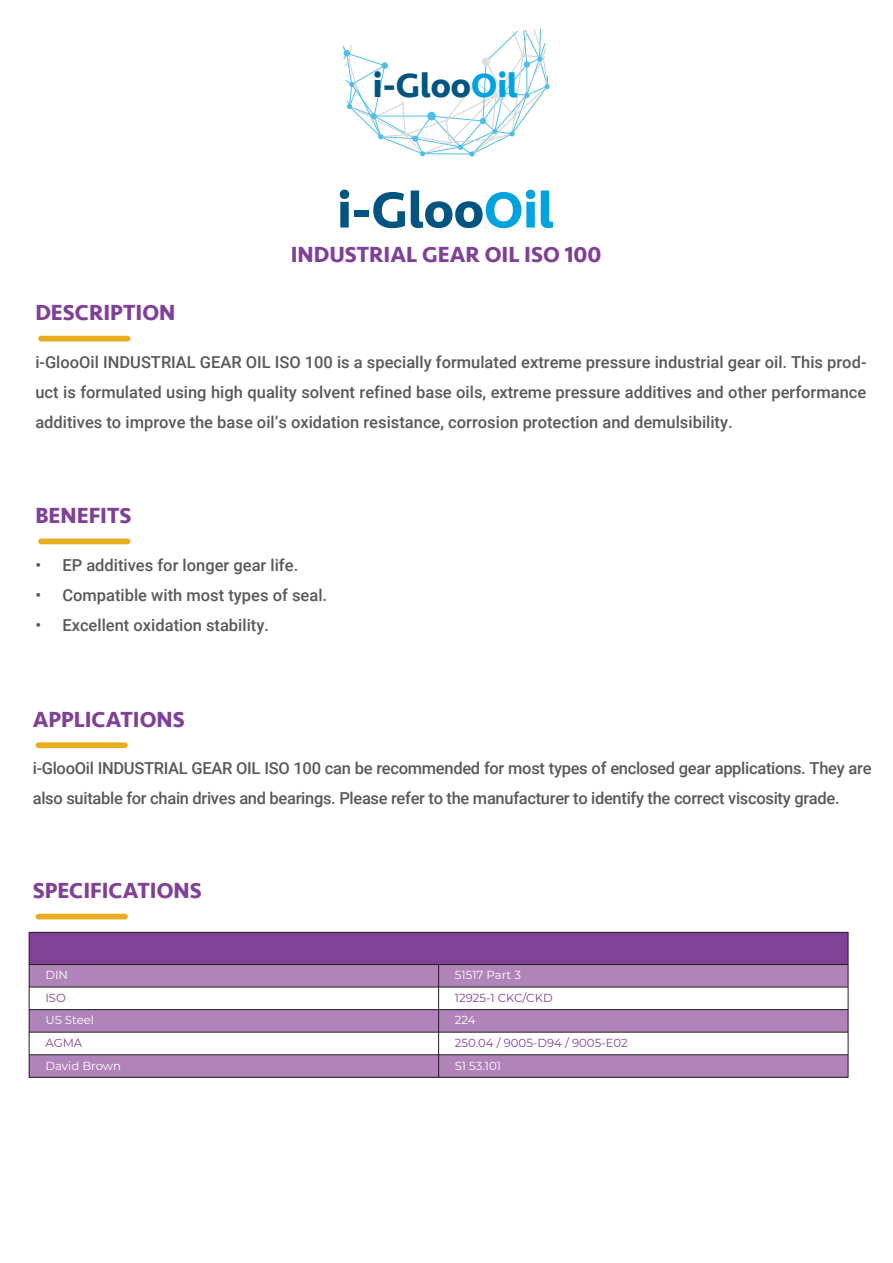
<style>
.page{position:relative;width:893px;height:1263px;background:#fff}
.page>*{position:absolute;margin:0;border:0;box-sizing:border-box;transform-origin:0 0}
.t1{font:700 52.5px "Seravek";color:#005481}
.t2{font:700 35.1px "Seravek";color:#005481}
.t3{font:700 22.5px "Seravek";color:#804097}
.t4{font:500 16.5px/30px "Roboto";letter-spacing:-.02em;color:#59595c;text-align:justify}
.t5{font:500 16.5px "Roboto";color:#59595c}
.t6{font:11.7px "Montserrat";color:#804196}
.t7{font:11.7px "Montserrat";color:#fff}
.s1{color:#00a3df}
</style>
<div class="page">
<svg style="left:343px;top:29px;width:207px;height:128px"></svg>
<div style="left:427px;top:112px;width:9px;height:8px;background:#4dbee8;border-radius:50%"></div>
<div style="left:38px;top:336px;width:92px;height:5px;background:#ebad20;border-radius:3px"></div>
<div style="left:38px;top:538px;width:92px;height:6px;background:#ebad20;border-radius:3px"></div>
<div style="left:36px;top:742px;width:92px;height:6px;background:#ebad20;border-radius:3px"></div>
<div style="left:29px;top:964px;width:410px;height:23px;background:#b083b9"></div>
<div style="left:29px;top:1009px;width:410px;height:23px;background:#b083b9"></div>
<div style="left:29px;top:932px;width:819px;height:32px;background:#804196"></div>
<div style="left:439px;top:964px;width:409px;height:23px;background:#b083b9"></div>
<div style="left:439px;top:1009px;width:409px;height:23px;background:#b083b9"></div>
<div style="left:29px;top:1055px;width:410px;height:22px;background:#b083b9"></div>
<div style="left:439px;top:1055px;width:409px;height:22px;background:#b083b9"></div>
<hr style="left:29px;top:964px;width:819px;height:1px;background:#211e1f">
<hr style="left:29px;top:987px;width:819px;height:1px;background:#211e1f">
<hr style="left:29px;top:1009px;width:819px;height:1px;background:#211e1f">
<div style="left:29px;top:932px;width:819px;height:146px;border:1px solid #211e1f"></div>
<hr style="left:438px;top:964px;width:1px;height:113px;background:#211e1f">
<hr style="left:29px;top:1054px;width:819px;height:1px;background:#211e1f">
<hr style="left:29px;top:1032px;width:819px;height:1px;background:#211e1f">
<div style="left:36px;top:914px;width:92px;height:5px;background:#ebad20;border-radius:3px"></div>
<h2 class="t2" style="left:373px;top:57px;width:146px">i-Gloo<span class="s1">Oil</span></h2>
<h1 class="t1" style="left:337px;top:168px;width:218px">i-Gloo<span class="s1">Oil</span></h1>
<h3 class="t3" style="left:291px;top:236px;width:312px">INDUSTRIAL GEAR OIL ISO 100</h3>
<h3 class="t3" style="left:35px;top:294px;width:142px">DESCRIPTION</h3>
<p class="t4" style="left:35px;top:346px;width:832px">i-GlooOil INDUSTRIAL GEAR OIL ISO 100 is a specially formulated extreme pressure industrial gear oil. This prod&shy;uct is formulated using high quality solvent refined base oils, extreme pressure additives and other performance additives to improve the base oil’s oxidation resistance, corrosion protection and demulsibility.</p>
<h3 class="t3" style="left:35px;top:497px;width:98px">BENEFITS</h3>
<p class="t5" style="left:35px;top:553px;width:264px">• EP additives for longer gear life.</p>
<p class="t5" style="left:35px;top:583px;width:293px">• Compatible with most types of seal.</p>
<p class="t5" style="left:35px;top:613px;width:235px">• Excellent oxidation stability.</p>
<h3 class="t3" style="left:33px;top:701px;width:153px">APPLICATIONS</h3>
<p class="t4" style="left:33px;top:753px;width:840px">i-GlooOil INDUSTRIAL GEAR OIL ISO 100 can be recommended for most types of enclosed gear applications. They are also suitable for chain drives and bearings. Please refer to the manufacturer to identify the correct viscosity grade.</p>
<h3 class="t3" style="left:33px;top:872px;width:170px">SPECIFICATIONS</h3>
<p class="t7" style="left:45px;top:967px;width:24px">DIN</p>
<p class="t6" style="left:45px;top:990px;width:22px">ISO</p>
<p class="t7" style="left:45px;top:1012px;width:50px">US Steel</p>
<p class="t6" style="left:45px;top:1035px;width:38px">AGMA</p>
<p class="t7" style="left:45px;top:1057px;width:77px">David Brown</p>
<p class="t7" style="left:455px;top:967px;width:68px">51517 Part 3</p>
<p class="t6" style="left:455px;top:990px;width:99px">12925-1 CKC/CKD</p>
<p class="t7" style="left:455px;top:1012px;width:22px">224</p>
<p class="t6" style="left:455px;top:1035px;width:174px">250.04 / 9005-D94 / 9005-E02</p>
<p class="t7" style="left:455px;top:1057px;width:48px">S1 53.101</p>
</div>
